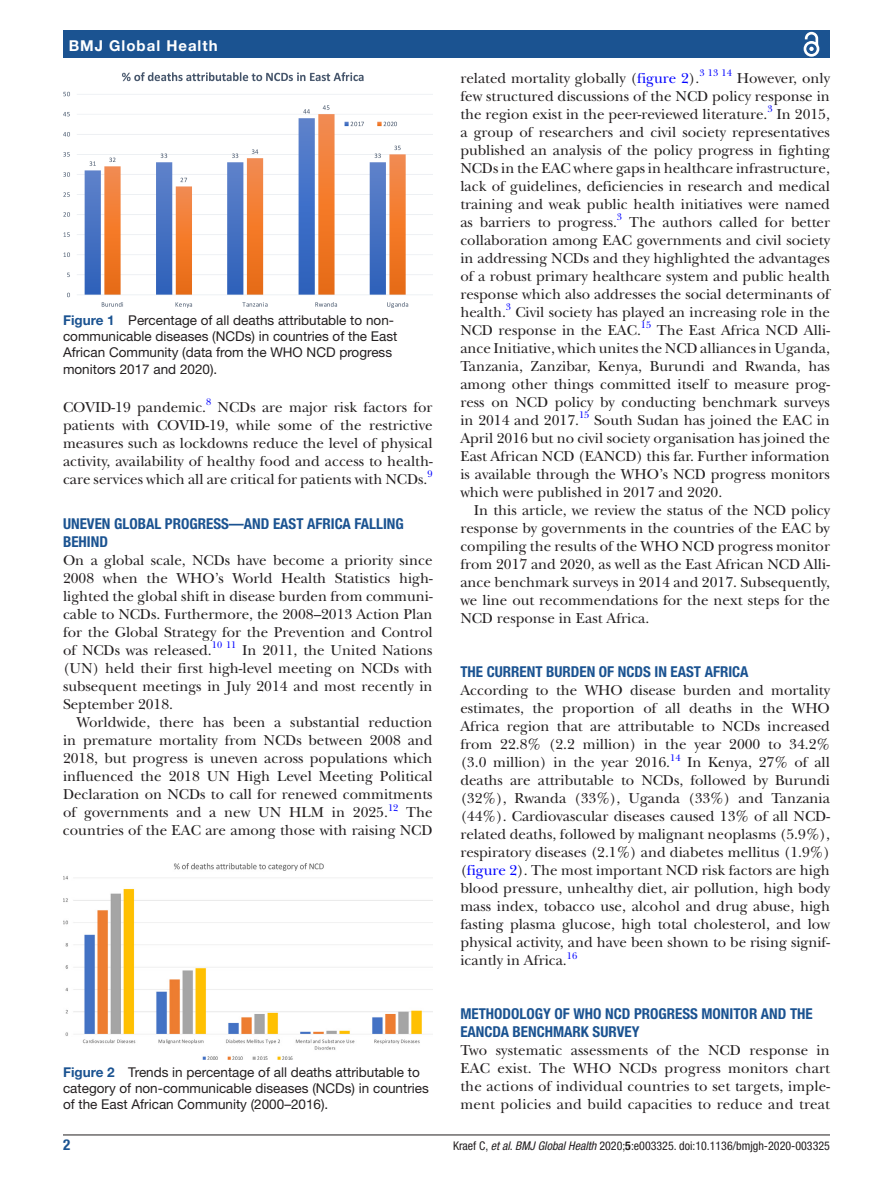
<style>
.page{position:relative;width:893px;height:1191px;background:#fff}
.page>*{position:absolute;margin:0;border:0;box-sizing:border-box;transform-origin:0 0}
.t1{font:15px/18px "New Baskerville";color:#231f20;text-align:justify}
.t2{font:700 condensed 15px/18px "Helvetica Neue LT Std";color:#1b5391}
.t3{font:700 15px "Helvetica Neue LT Std";letter-spacing:.065em;color:#fff}
.t4{font:13.5px/16.2px "Helvetica Neue LT Std";color:#231f20}
.t5{font:condensed 12px "Helvetica Neue LT Std";color:#231f20}
.t6{font:9.9px "New Baskerville";color:#00f}
.s1{font-weight:700;color:#1b5391}
.s2{color:#00f}
.s3{font-style:italic}
.s4{font-weight:700}
</style>
<div class="page">
<hr style="left:63px;top:1134px;width:767px;height:1px;background:#231f20">
<div style="left:63px;top:31px;width:767px;height:27px;background:#1b5391"></div>
<svg style="left:803px;top:31px;width:17px;height:26px"></svg>
<img style="left:63px;top:73px;width:370px;height:234px">
<img style="left:63px;top:863px;width:370px;height:196px">
<p class="t3" style="left:69px;top:36px;width:150px">BMJ Global Health</p>
<p class="t4" style="left:63px;top:312px;width:336px"><span class="s1">Figure 1</span> Percentage of all deaths attributable to non&shy;communicable diseases (NCDs) in countries of the East African Community (data from the WHO NCD progress monitors 2017 and 2020).</p>
<p class="t1" style="left:63px;top:398px;width:145px">COVID-19 pandemic.</p>
<p class="t6" style="left:206px;top:396px;width:7px">8</p>
<p class="t1" style="left:63px;top:398px;width:371px;text-indent:155px">NCDs are major risk factors for patients with COVID-19, while some of the restrictive measures such as lockdowns reduce the level of physical activity, availability of healthy food and access to health&shy;care services which all are critical for patients with NCDs.</p>
<p class="t6" style="left:427px;top:468px;width:7px">9</p>
<p class="t2" style="left:63px;top:514px;width:342px">UNEVEN GLOBAL PROGRESS—AND EAST AFRICA FALLING<br>BEHIND</p>
<p class="t1" style="left:63px;top:551px;width:371px">On a global scale, NCDs have become a priority since 2008 when the WHO’s World Health Statistics high&shy;lighted the global shift in disease burden from communi&shy;cable to NCDs. Furthermore, the 2008–2013 Action Plan for the Global Strategy for the Prevention and Control of NCDs was released.</p>
<p class="t6" style="left:212px;top:639px;width:26px">10 11</p>
<p class="t1" style="left:63px;top:641px;width:371px;text-indent:179px">In 2011, the United Nations (UN) held their first high-level meeting on NCDs with subsequent meetings in July 2014 and most recently in September 2018.</p>
<p class="t1" style="left:63px;top:713px;width:371px;text-indent:14px">Worldwide, there has been a substantial reduction in premature mortality from NCDs between 2008 and 2018, but progress is uneven across populations which influenced the 2018 UN High Level Meeting Political Declaration on NCDs to call for renewed commitments of governments and a new UN HLM in 2025.</p>
<p class="t6" style="left:388px;top:801px;width:12px">12</p>
<p class="t1" style="left:63px;top:803px;width:371px;text-align:right">The<br>countries of the EAC are among those with raising NCD</p>
<p class="t4" style="left:63px;top:1064px;width:367px"><span class="s1">Figure 2</span> Trends in percentage of all deaths attributable to category of non-communicable diseases (NCDs) in countries of the East African Community (2000–2016).</p>
<p class="t1" style="left:460px;top:69px;width:241px">related mortality globally (<span class="s2">figure 2</span>).</p>
<p class="t6" style="left:699px;top:67px;width:34px">3 13 14</p>
<p class="t1" style="left:460px;top:69px;width:371px;text-indent:276px">However, only few structured discussions of the NCD policy response in the region exist in the peer-reviewed literature.</p>
<p class="t6" style="left:767px;top:103px;width:7px">3</p>
<p class="t1" style="left:460px;top:105px;width:371px;text-indent:316px">In 2015, a group of researchers and civil society representatives published an analysis of the policy progress in fighting NCDs in the EAC where gaps in healthcare infrastructure, lack of guidelines, deficiencies in research and medical training and weak public health initiatives were named as barriers to progress.</p>
<p class="t6" style="left:617px;top:211px;width:7px">3</p>
<p class="t1" style="left:460px;top:213px;width:371px;text-indent:169px">The authors called for better collaboration among EAC governments and civil society in addressing NCDs and they highlighted the advantages of a robust primary healthcare system and public health response which also addresses the social determinants of health.</p>
<p class="t6" style="left:506px;top:301px;width:7px">3</p>
<p class="t1" style="left:460px;top:303px;width:371px;text-indent:55px">Civil society has played an increasing role in the<br>NCD response in the EAC.</p>
<p class="t6" style="left:641px;top:319px;width:12px">15</p>
<p class="t1" style="left:460px;top:321px;width:371px;text-indent:196px">The East Africa NCD Alli&shy;ance Initiative, which unites the NCD alliances in Uganda, Tanzania, Zanzibar, Kenya, Burundi and Rwanda, has among other things committed itself to measure prog&shy;ress on NCD policy by conducting benchmark surveys in 2014 and 2017.</p>
<p class="t6" style="left:579px;top:409px;width:12px">15</p>
<p class="t1" style="left:460px;top:411px;width:371px;text-indent:134px">South Sudan has joined the EAC in April 2016 but no civil society organisation has joined the East African NCD (EANCD) this far. Further information is available through the WHO’s NCD progress monitors which were published in 2017 and 2020.</p>
<p class="t1" style="left:460px;top:501px;width:371px;text-indent:14px">In this article, we review the status of the NCD policy response by governments in the countries of the EAC by compiling the results of the WHO NCD progress monitor from 2017 and 2020, as well as the East African NCD Alli&shy;ance benchmark surveys in 2014 and 2017. Subsequently, we line out recommendations for the next steps for the NCD response in East Africa.</p>
<p class="t2" style="left:460px;top:662px;width:289px">THE CURRENT BURDEN OF NCDS IN EAST AFRICA</p>
<p class="t1" style="left:460px;top:681px;width:371px">According to the WHO disease burden and mortality estimates, the proportion of all deaths in the WHO Africa region that are attributable to NCDs increased from 22.8% (2.2 million) in the year 2000 to 34.2% (3.0 million) in the year 2016.</p>
<p class="t6" style="left:670px;top:751px;width:12px">14</p>
<p class="t1" style="left:460px;top:753px;width:371px;text-indent:227px">In Kenya, 27% of all deaths are attributable to NCDs, followed by Burundi (32%), Rwanda (33%), Uganda (33%) and Tanzania (44%). Cardiovascular diseases caused 13% of all NCD&shy;related deaths, followed by malignant neoplasms (5.9%), respiratory diseases (2.1%) and diabetes mellitus (1.9%) (<span class="s2">figure 2</span>). The most important NCD risk factors are high blood pressure, unhealthy diet, air pollution, high body mass index, tobacco use, alcohol and drug abuse, high fasting plasma glucose, high total cholesterol, and low physical activity, and have been shown to be rising signif&shy;icantly in Africa.<sup>16</sup></p>
<p class="t2" style="left:460px;top:1004px;width:354px">METHODOLOGY OF WHO NCD PROGRESS MONITOR AND THE<br>EANCDA BENCHMARK SURVEY</p>
<p class="t1" style="left:460px;top:1041px;width:371px">Two systematic assessments of the NCD response in EAC exist. The WHO NCDs progress monitors chart the actions of individual countries to set targets, imple&shy;ment policies and build capacities to reduce and treat</p>
<p class="t2" style="left:63px;top:1135px;width:9px">2</p>
<p class="t5" style="left:453px;top:1138px;width:378px">Kraef C, <span class="s3">et al</span>. <span class="s3">BMJ Global Health</span> 2020;<span class="s4">5</span>:e003325. doi:10.1136/bmjgh-2020-003325</p>
</div>
